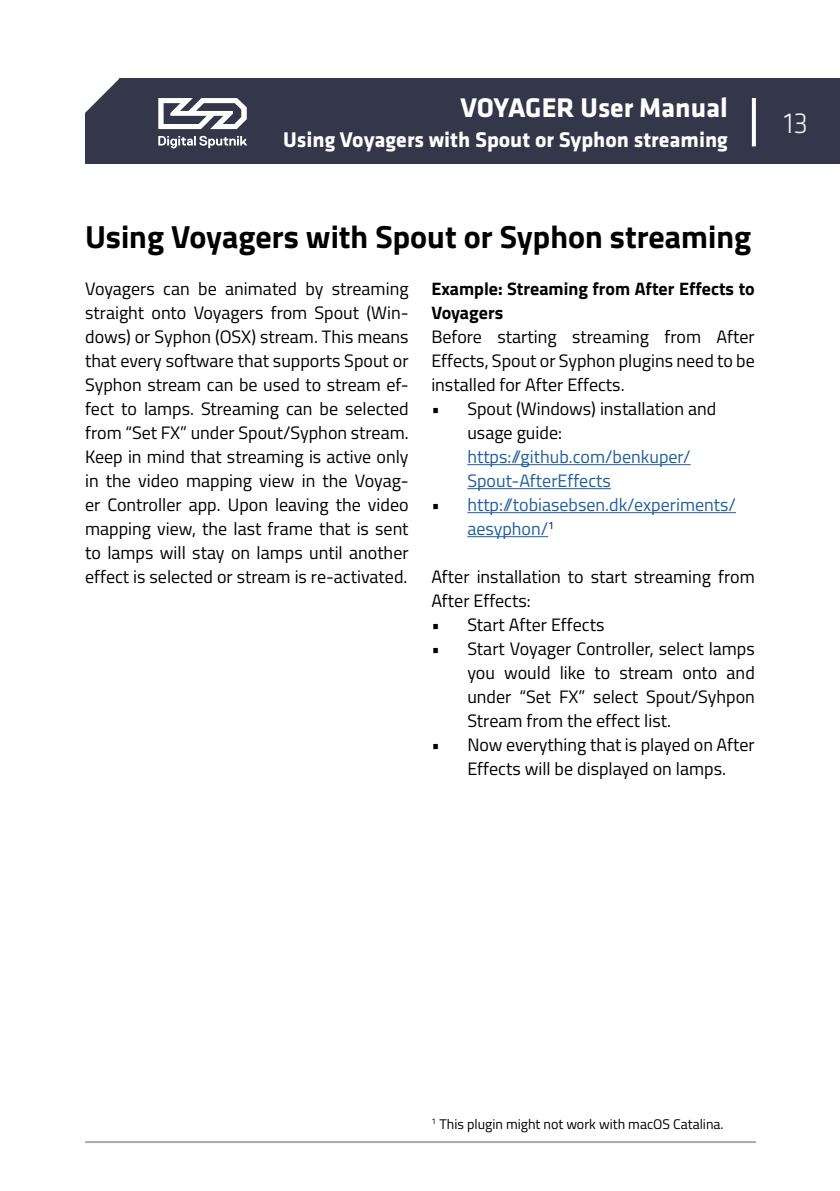
<style>
.page{position:relative;width:840px;height:1191px;background:#fff}
.page>*{position:absolute;margin:0;border:0;box-sizing:border-box;transform-origin:0 0}
.t1{font:700 32px "Titillium Web";color:#000}
.t2{font:300 30px "Klavika";color:#ededee}
.t3{font:700 28px "Klavika";color:#fff}
.t4{font:700 22px "Klavika";color:#fff}
.t5{font:18px/24px "Titillium Web";color:#000;text-align:justify}
.t6{font:18px/24px "Titillium Web";color:#215e9e}
.t7{font:700 18px/24px "Titillium Web";color:#000}
.t8{font:14px "Titillium Web";color:#000}
.s1{color:#000}
</style>
<div class="page">
<div style="left:85px;top:79px;width:754px;height:85px;background:#34374a"></div>
<svg style="left:158px;top:136px;width:89px;height:12px"></svg>
<svg style="left:158px;top:98px;width:88px;height:31px"></svg>
<svg style="left:751px;top:98px;width:4px;height:48px"></svg>
<svg style="left:85px;top:78px;width:34px;height:35px"></svg>
<hr style="left:85px;top:1141px;width:670px;height:2px;background:#a7a9ac">
<hr style="left:467px;top:464px;width:223px;height:1px;background:#215e9e">
<hr style="left:467px;top:488px;width:143px;height:1px;background:#215e9e">
<hr style="left:467px;top:512px;width:268px;height:1px;background:#215e9e">
<hr style="left:467px;top:536px;width:81px;height:1px;background:#215e9e">
<h3 class="t3" style="left:460px;top:92px;width:269px">VOYAGER User Manual</h3>
<p class="t4" style="left:283px;top:128px;width:446px">Using Voyagers with Spout or Syphon streaming</p>
<h1 class="t1" style="left:85px;top:212px;width:667px">Using Voyagers with Spout or Syphon streaming</h1>
<p class="t7" style="left:431px;top:276px;width:325px">Example: Streaming from After Effects to<br>Voyagers</p>
<p class="t5" style="left:431px;top:324px;width:325px">Before starting streaming from After Effects, Spout or Syphon plugins need to be installed for After Effects.</p>
<p class="t5" style="left:467px;top:396px;width:250px;text-indent:-36px">• Spout (Windows) installation and usage guide:</p>
<p class="t6" style="left:467px;top:444px;width:225px">https://github.com/benkuper/<br>Spout-AfterEffects</p>
<p class="t6" style="left:467px;top:492px;width:270px;text-indent:-36px"><span class="s1">•</span> http://tobiasebsen.dk/experiments/ aesyphon/<sup>1</sup></p>
<p class="t5" style="left:431px;top:564px;width:325px">After installation to start streaming from<br>After Effects:</p>
<p class="t5" style="left:431px;top:612px;width:174px">• Start After Effects</p>
<p class="t5" style="left:467px;top:636px;width:289px;text-indent:-36px">• Start Voyager Controller, select lamps you would like to stream onto and under “Set FX” select Spout/Syhpon Stream from the effect list.</p>
<p class="t5" style="left:431px;top:732px;width:325px;text-align:center">• Now everything that is played on After<br>Effects will be displayed on lamps.</p>
<p class="t5" style="left:85px;top:276px;width:325px">Voyagers can be animated by streaming straight onto Voyagers from Spout (Win&shy;dows) or Syphon (OSX) stream. This means that every software that supports Spout or Syphon stream can be used to stream ef&shy;fect to lamps. Streaming can be selected from “Set FX” under Spout/Syphon stream.<br>Keep in mind that streaming is active only in the video mapping view in the Voyag&shy;er Controller app. Upon leaving the video mapping view, the last frame that is sent to lamps will stay on lamps until another effect is selected or stream is re-activated.</p>
<h2 class="t2" style="left:783px;top:107px;width:26px">13</h2>
<p class="t8" style="left:431px;top:1113px;width:293px"><sup>1</sup> This plugin might not work with macOS Catalina.</p>
</div>
